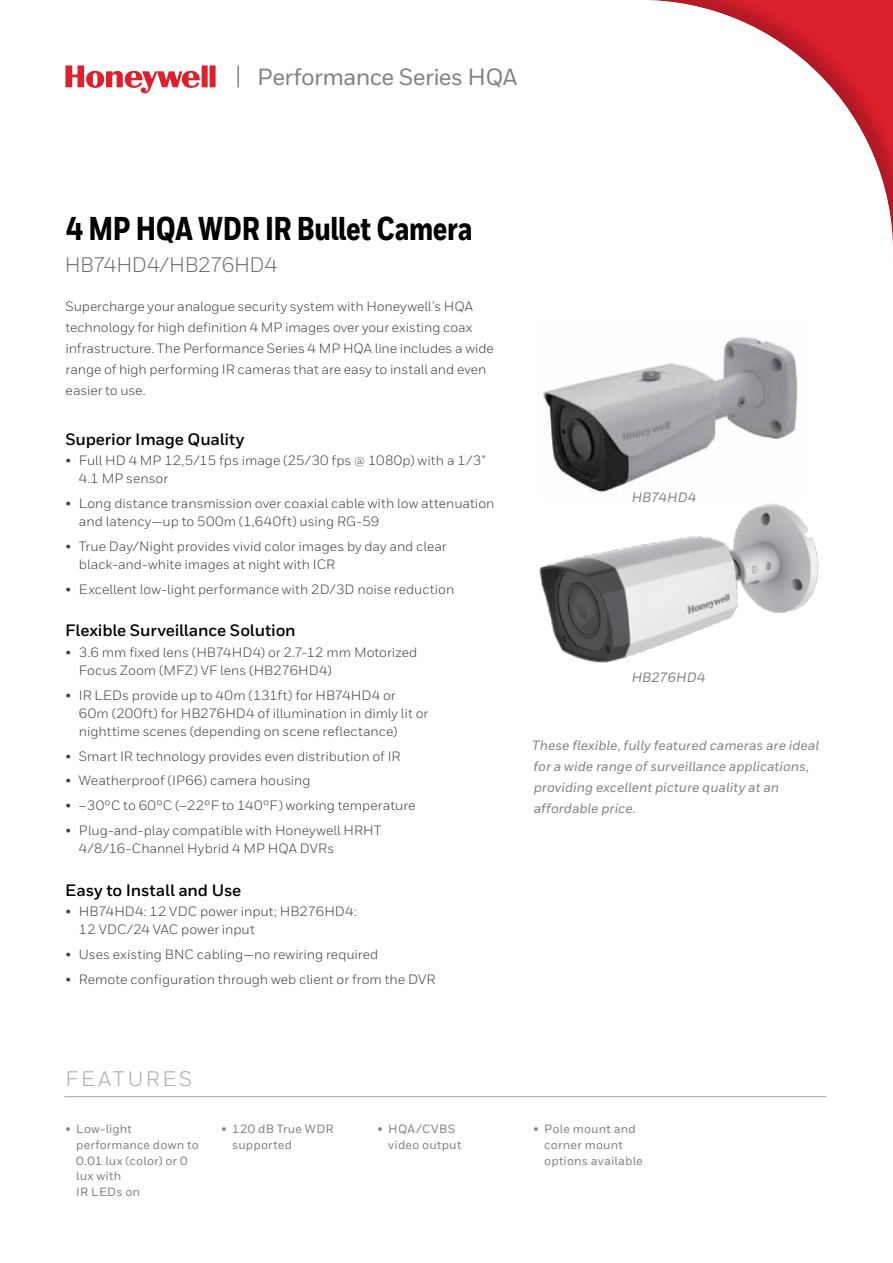
<style>
.page{position:relative;width:893px;height:1263px;background:#fff}
.page>*{position:absolute;margin:0;border:0;box-sizing:border-box;transform-origin:0 0}
.t1{font:800 33px "Honeywell Cond";letter-spacing:-.01em;color:#000}
.t2{font:500 23.4px "Honeywell Sans";letter-spacing:-.03em;color:#808285}
.t3{font:21px "Honeywell Sans";letter-spacing:-.025em;color:#6d6e71}
.t4{font:21px "Honeywell Sans";letter-spacing:.135em;color:#a7a9ac}
.t5{font:700 16.5px "Honeywell Sans";letter-spacing:-.01em;color:#000}
.t6{font:13.5px/18px "Honeywell Sans";color:#414042}
.t7{font:italic 500 13.5px/21px "Honeywell Sans";color:#808285}
.t8{font:500 12px/15.8px "Honeywell Sans";letter-spacing:.015em;color:#808285}
</style>
<div class="page">
<hr style="left:64px;top:1096px;width:762px;height:1px;background:#a7a9ac">
<img style="left:539px;top:503px;width:280px;height:160px">
<img style="left:542px;top:367px;width:256px;height:127px">
<svg style="left:65px;top:65px;width:151px;height:29px"></svg>
<hr style="left:237px;top:65px;width:2px;height:22px;background:#808285">
<div style="left:514px;top:0;width:379px;height:367px;background:#000;opacity:.2"></div>
<h2 class="t2" style="left:257px;top:63px;width:262px">Performance Series HQA</h2>
<h1 class="t1" style="left:66px;top:209px;width:408px">4 MP HQA WDR IR Bullet Camera</h1>
<h3 class="t3" style="left:65px;top:253px;width:214px">HB74HD4/HB276HD4</h3>
<p class="t6" style="left:65px;top:296px;width:430px;line-height:21px">Supercharge your analogue security system with Honeywell’s HQA technology for high definition 4 MP images over your existing coax infrastructure. The Performance Series 4 MP HQA line includes a wide range of high performing IR cameras that are easy to install and even easier to use.</p>
<p class="t5" style="left:65px;top:429px;width:181px">Superior Image Quality</p>
<p class="t6" style="left:79px;top:452px;width:408px;text-indent:-14px">• Full HD 4 MP 12,5/15 fps image (25/30 fps @ 1080p) with a 1/3"<br>4.1 MP sensor</p>
<p class="t6" style="left:79px;top:494px;width:417px;text-indent:-14px">• Long distance transmission over coaxial cable with low attenuation and latency—up to 500m (1,640ft) using RG-59</p>
<p class="t6" style="left:79px;top:537px;width:369px;text-indent:-14px">• True Day/Night provides vivid color images by day and clear black-and-white images at night with ICR</p>
<p class="t6" style="left:65px;top:580px;width:390px">• Excellent low-light performance with 2D/3D noise reduction</p>
<p class="t5" style="left:65px;top:621px;width:232px">Flexible Surveillance Solution</p>
<p class="t6" style="left:79px;top:643px;width:340px;text-indent:-14px">• 3.6 mm fixed lens (HB74HD4) or 2.7-12 mm Motorized<br>Focus Zoom (MFZ) VF lens (HB276HD4)</p>
<p class="t6" style="left:79px;top:686px;width:351px;text-indent:-14px">• IR LEDs provide up to 40m (131ft) for HB74HD4 or<br>60m (200ft) for HB276HD4 of illumination in dimly lit or nighttime scenes (depending on scene reflectance)</p>
<p class="t6" style="left:65px;top:747px;width:337px">• Smart IR technology provides even distribution of IR</p>
<p class="t6" style="left:65px;top:772px;width:247px">• Weatherproof (IP66) camera housing</p>
<p class="t6" style="left:65px;top:796px;width:352px">• –30°C to 60°C (–22°F to 140°F) working temperature</p>
<p class="t6" style="left:79px;top:821px;width:304px;text-indent:-14px">• Plug-and-play compatible with Honeywell HRHT<br>4/8/16-Channel Hybrid 4 MP HQA DVRs</p>
<p class="t5" style="left:65px;top:880px;width:178px">Easy to Install and Use</p>
<p class="t6" style="left:79px;top:903px;width:279px;text-indent:-14px">• HB74HD4: 12 VDC power input; HB276HD4:<br>12 VDC/24 VAC power input</p>
<p class="t6" style="left:65px;top:945px;width:314px">• Uses existing BNC cabling—no rewiring required</p>
<p class="t6" style="left:65px;top:970px;width:371px">• Remote configuration through web client or from the DVR</p>
<h3 class="t4" style="left:65px;top:1066px;width:128px">FEATURES</h3>
<p class="t7" style="left:632px;top:487px;width:66px">HB74HD4</p>
<p class="t7" style="left:632px;top:667px;width:75px">HB276HD4</p>
<p class="t7" style="left:532px;top:735px;width:288px">These flexible, fully featured cameras are ideal for a wide range of surveillance applications, providing excellent picture quality at an affordable price.</p>
<p class="t8" style="left:76px;top:1121px;width:124px;text-indent:-11px">• Low-light performance down to<br>0.01 lux (color) or 0 lux with<br>IR LEDs on</p>
<p class="t8" style="left:232px;top:1121px;width:103px;text-indent:-11px">• 120 dB True WDR supported</p>
<p class="t8" style="left:388px;top:1121px;width:75px;text-indent:-11px">• HQA/CVBS video output</p>
<p class="t8" style="left:544px;top:1121px;width:100px;text-indent:-11px">• Pole mount and corner mount options available</p>
</div>
